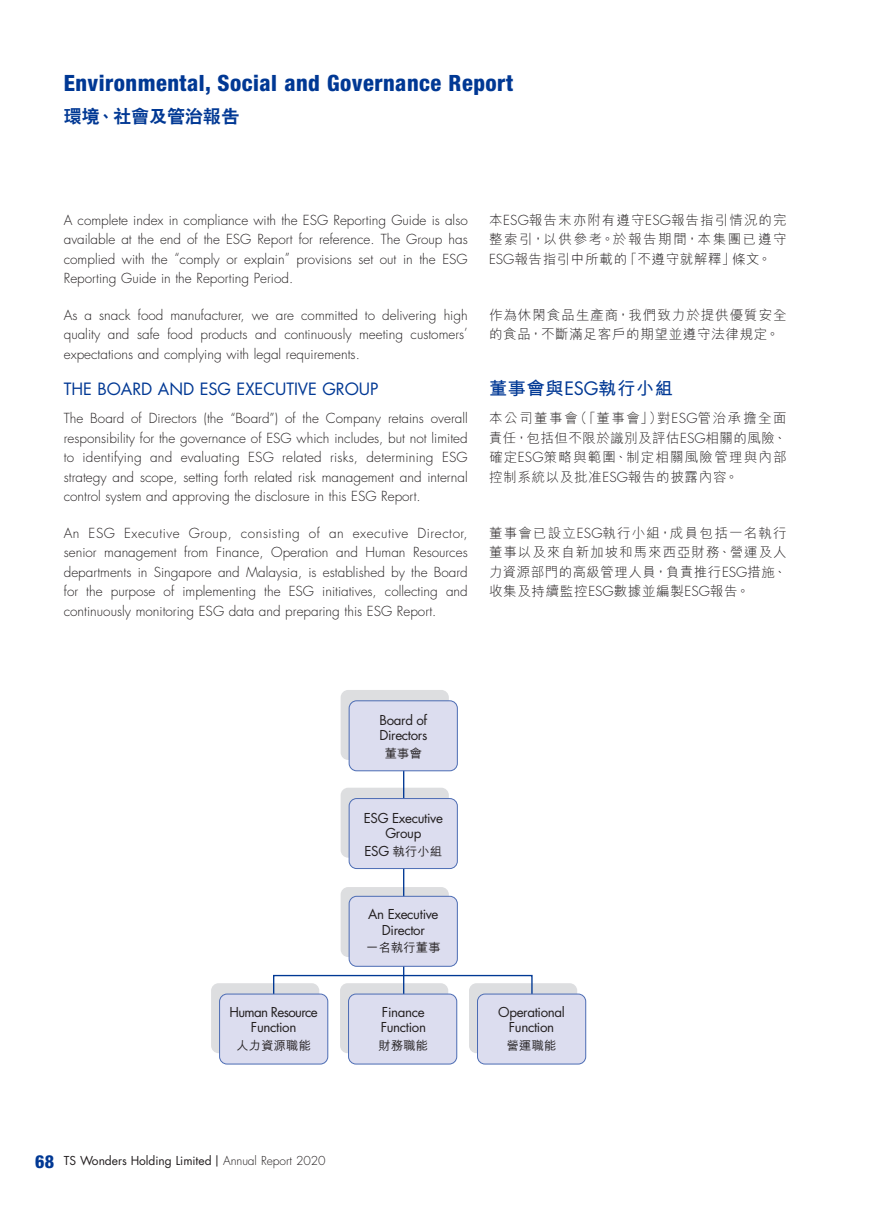
<style>
.page{position:relative;width:893px;height:1212px;background:#fff}
.page>*{position:absolute;margin:0;border:0;box-sizing:border-box;transform-origin:0 0}
.t1{font:800 condensed 22.5px "Helvetica Neue LT Std";letter-spacing:.02em;color:#003894}
.t2{font:700 18px "M Hei HK";letter-spacing:.045em;color:#003894}
.t3{font:800 18px "C Hei 2 HK";letter-spacing:.005em;color:#003894}
.t4{font:800 condensed 18px "Helvetica Neue LT Std";color:#003894}
.t5{font:16.5px "Futura Std";letter-spacing:-.005em;color:#003894}
.t6{font:300 13.5px/19.5px "Futura Std";color:#231f20;text-align:justify}
.t7{font:300 13.5px/19.5px "M Hei HK";letter-spacing:.05em;color:#231f20;text-align:justify}
.t8{font:300 13.5px/19.5px "M Hei HK";letter-spacing:.07em;color:#231f20}
.t9{font:13.35px/15.3px "Futura Std";letter-spacing:-.025em;color:#231f20;text-align:center}
.t10{font:13.35px/15.3px "Futura Std";letter-spacing:-.05em;color:#231f20;text-align:center}
.t11{font:500 12.15px "M Hei HK";letter-spacing:.02em;color:#231f20}
.t12{font:12px "Futura Std";letter-spacing:-.005em;color:#231f20}
.s1{font-family:"Futura Std"}
.s2{font-family:"Futura Std";font-weight:400}
.s3{font-family:"Futura Std";font-weight:400;font-size:13.35px}
.s4{font-family:"C Hei 2 HK";font-weight:700}
.s5{font-weight:300}
</style>
<div class="page">
<div style="left:341px;top:690px;width:108px;height:70px;background:#dddee0;border-radius:8px"></div>
<div style="left:341px;top:788px;width:108px;height:70px;background:#dddee0;border-radius:8px"></div>
<div style="left:341px;top:887px;width:108px;height:70px;background:#dddee0;border-radius:8px"></div>
<div style="left:211px;top:983px;width:108px;height:70px;background:#dddee0;border-radius:8px"></div>
<div style="left:340px;top:983px;width:108px;height:70px;background:#dddee0;border-radius:8px"></div>
<div style="left:469px;top:983px;width:108px;height:70px;background:#dddee0;border-radius:8px"></div>
<hr style="left:403px;top:739px;width:1px;height:295px;background:#003894">
<svg style="left:272px;top:974px;width:261px;height:56px"></svg>
<div style="left:349px;top:701px;width:108px;height:70px;background:#dcddef;border-radius:8px"></div>
<div style="left:349px;top:700px;width:109px;height:71px;border:1px solid #4c6cb4;border-radius:8px"></div>
<div style="left:349px;top:798px;width:108px;height:70px;background:#dcddef;border-radius:8px"></div>
<div style="left:349px;top:798px;width:109px;height:71px;border:1px solid #4c6cb4;border-radius:8px"></div>
<div style="left:349px;top:896px;width:108px;height:70px;background:#dcddef;border-radius:8px"></div>
<div style="left:349px;top:896px;width:109px;height:70px;border:1px solid #4c6cb4;border-radius:8px"></div>
<div style="left:220px;top:994px;width:108px;height:70px;background:#dcddef;border-radius:8px"></div>
<div style="left:219px;top:994px;width:109px;height:70px;border:1px solid #4c6cb4;border-radius:8px"></div>
<div style="left:349px;top:994px;width:108px;height:70px;background:#dcddef;border-radius:8px"></div>
<div style="left:348px;top:994px;width:109px;height:70px;border:1px solid #4c6cb4;border-radius:8px"></div>
<div style="left:477px;top:994px;width:109px;height:70px;background:#dcddef;border-radius:8px"></div>
<div style="left:477px;top:994px;width:109px;height:70px;border:1px solid #4c6cb4;border-radius:8px"></div>
<h1 class="t1" style="left:64px;top:69px;width:451px">Environmental, Social and Governance Report</h1>
<h2 class="t3" style="left:64px;top:107px;width:177px">環境、社會及管治報告</h2>
<p class="t6" style="left:64px;top:210px;width:405px">A complete index in compliance with the ESG Reporting Guide is also available at the end of the ESG Report for reference. The Group has complied with the “comply or explain” provisions set out in the ESG Reporting Guide in the Reporting Period.</p>
<p class="t6" style="left:64px;top:305px;width:405px">As a snack food manufacturer, we are committed to delivering high quality and safe food products and continuously meeting customers’ expectations and complying with legal requirements.</p>
<p class="t5" style="left:64px;top:379px;width:316px">THE BOARD AND ESG EXECUTIVE GROUP</p>
<p class="t6" style="left:64px;top:409px;width:405px">The Board of Directors (the “Board”) of the Company retains overall responsibility for the governance of ESG which includes, but not limited to identifying and evaluating ESG related risks, determining ESG strategy and scope, setting forth related risk management and internal control system and approving the disclosure in this ESG Report.</p>
<p class="t6" style="left:64px;top:523px;width:405px">An ESG Executive Group, consisting of an executive Director, senior management from Finance, Operation and Human Resources departments in Singapore and Malaysia, is established by the Board for the purpose of implementing the ESG initiatives, collecting and continuously monitoring ESG data and preparing this ESG Report.</p>
<p class="t7" style="left:489px;top:210px;width:299px">本<span class="s1">ESG</span>報告末亦附有遵守<span class="s1">ESG</span>報告指引情況的完整索引，以供參考。於報告期間，本集團已遵守<span class="s1">ESG</span>報告指引中所載的「不遵守就解釋」條文。</p>
<p class="t8" style="left:489px;top:305px;width:299px">作為休閑食品生產商，我們致力於提供優質安全的食品，不斷滿足客戶的期望並遵守法律規定。</p>
<h2 class="t2" style="left:489px;top:375px;width:186px">董事會與<span class="s2">ESG</span>執行小組</h2>
<p class="t7" style="left:489px;top:408px;width:299px">本公司董事會（「董事會」）對<span class="s1">ESG</span>管治承擔全面責任，包括但不限於識別及評估<span class="s1">ESG</span>相關的風險、確定<span class="s1">ESG</span>策略與範圍、制定相關風險管理與內部控制系統以及批准<span class="s1">ESG</span>報告的披露內容。</p>
<p class="t7" style="left:489px;top:523px;width:299px">董事會已設立<span class="s1">ESG</span>執行小組，成員包括一名執行董事以及來自新加坡和馬來西亞財務、營運及人力資源部門的高級管理人員，負責推行<span class="s1">ESG</span>措施、收集及持續監控<span class="s1">ESG</span>數據並編製<span class="s1">ESG</span>報告。</p>
<p class="t10" style="left:230px;top:1004px;width:90px">Human Resource<br>Function</p>
<p class="t11" style="left:236px;top:1036px;width:76px">人力資源職能</p>
<p class="t9" style="left:379px;top:712px;width:50px;text-align:left">Board of<br>Directors</p>
<p class="t11" style="left:385px;top:744px;width:39px">董事會</p>
<p class="t9" style="left:364px;top:810px;width:81px">ESG Executive<br>Group</p>
<p class="t11" style="left:364px;top:842px;width:79px"><span class="s3">ESG</span> 執行小組</p>
<p class="t9" style="left:368px;top:907px;width:72px">An Executive<br>Director</p>
<p class="t11" style="left:366px;top:939px;width:76px">一名執行董事</p>
<p class="t9" style="left:381px;top:1004px;width:47px;text-align:left">Finance<br>Function</p>
<p class="t11" style="left:379px;top:1036px;width:51px">財務職能</p>
<p class="t9" style="left:498px;top:1004px;width:68px">Operational<br>Function</p>
<p class="t11" style="left:507px;top:1036px;width:51px">營運職能</p>
<h2 class="t4" style="left:35px;top:1150px;width:20px">68</h2>
<p class="t12" style="left:64px;top:1152px;width:263px">TS Wonders Holding Limited <span class="s4">|</span> <span class="s5">Annual Report 2020</span></p>
</div>
